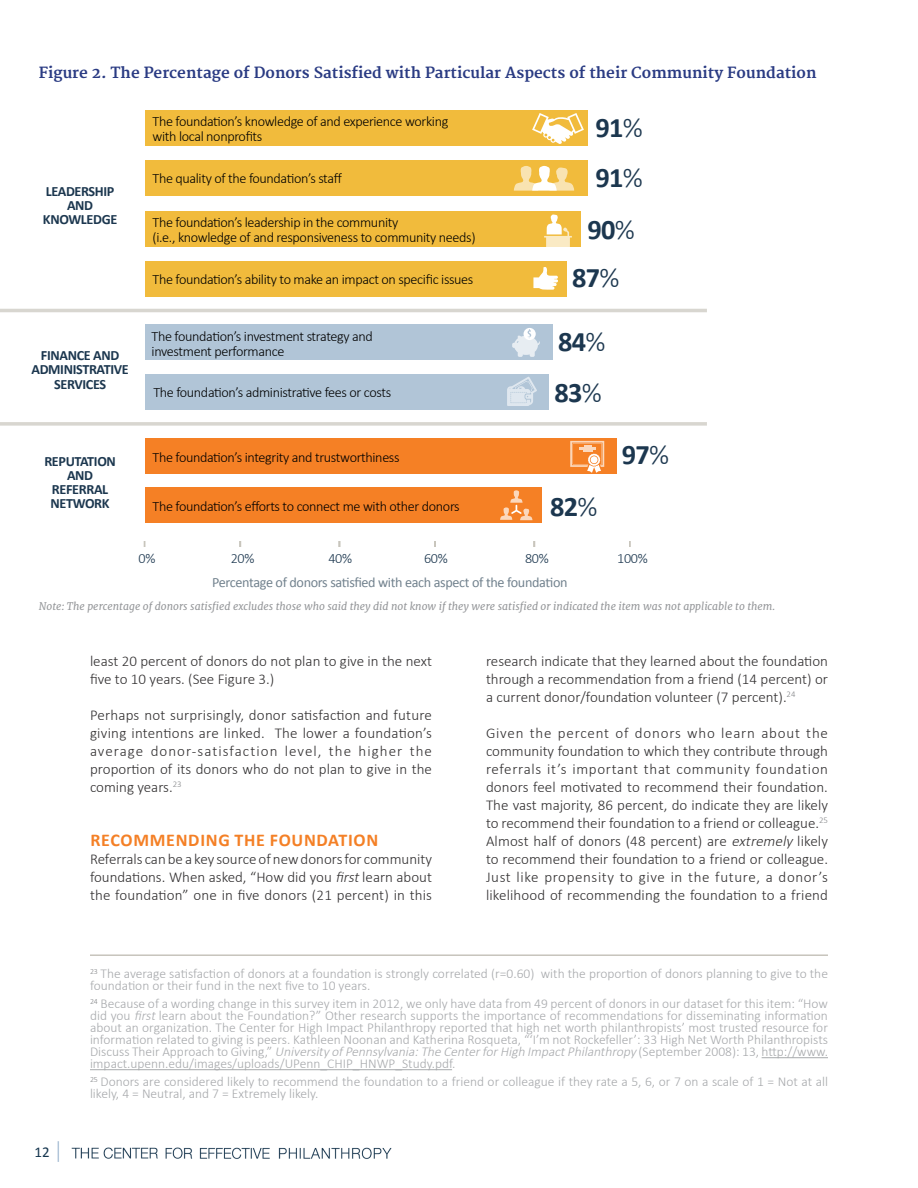
<style>
.page{position:relative;width:918px;height:1188px;background:#fff}
.page>*{position:absolute;margin:0;border:0;box-sizing:border-box;transform-origin:0 0}
.t1{font:700 28.35px "Calibri";letter-spacing:-.025em;color:#1c374f}
.H2{font:700 18px "Calibri";letter-spacing:.04em;color:#f48026}
.body{font:300 15px/18px "Calibri";color:#312f30;text-align:justify}
.table_header{font:700 15px "Merriweather";color:#2a3b83}
.t2{font:15px "Calibri";color:#16364f}
.t3{font:300 14.1px/14.1px "Calibri";letter-spacing:-.025em;color:#000}
.t4{font:700 14.1px/14.1px "Calibri";letter-spacing:-.025em;color:#1c374f;text-align:center}
.t5{font:14.1px "Calibri";letter-spacing:-.025em;color:#72828e}
.t6{font:300 14.1px "Calibri";letter-spacing:-.025em;color:#1c374f}
.footnote{font:300 13.5px/12px "Calibri";color:#a7a9ac}
.table_caption{font:italic 10.5px "Merriweather";color:#939598}
.s1{font-weight:300}
.s2{font-style:italic}
</style>
<div class="page">
<img style="left:71px;top:1147px;width:321px;height:12px">
<svg style="left:58px;top:1141px;width:1px;height:21px"></svg>
<div style="left:145px;top:325px;width:408px;height:35px;background:#b1c5d7"></div>
<div style="left:145px;top:374px;width:404px;height:36px;background:#b1c5d7"></div>
<div style="left:145px;top:110px;width:443px;height:36px;background:#f1bb3c"></div>
<div style="left:145px;top:211px;width:436px;height:36px;background:#f1bb3c"></div>
<div style="left:145px;top:261px;width:422px;height:35px;background:#f1bb3c"></div>
<div style="left:145px;top:160px;width:443px;height:35px;background:#f1bb3c"></div>
<div style="left:145px;top:438px;width:472px;height:35px;background:#f58025"></div>
<div style="left:145px;top:488px;width:397px;height:35px;background:#f58025"></div>
<div style="left:144px;top:537px;width:97px;height:16px;border:2px solid #c8c5bc"></div>
<div style="left:239px;top:537px;width:101px;height:16px;border:2px solid #c8c5bc"></div>
<div style="left:339px;top:537px;width:97px;height:16px;border:2px solid #c8c5bc"></div>
<div style="left:434px;top:537px;width:101px;height:16px;border:2px solid #c8c5bc"></div>
<div style="left:533px;top:537px;width:98px;height:16px;border:2px solid #c8c5bc"></div>
<div style="left:140px;top:548px;width:496px;height:14px;background:#fff"></div>
<div style="left:140px;top:535px;width:496px;height:6px;background:#fff"></div>
<hr style="left:0;top:309px;width:707px;height:3px;background:#c8c5bc">
<svg style="left:0;top:422px;width:707px;height:4px;background:#dcdad5"></svg>
<svg style="left:544px;top:214px;width:28px;height:33px"></svg>
<svg style="left:500px;top:490px;width:32px;height:30px"></svg>
<svg style="left:532px;top:113px;width:52px;height:31px"></svg>
<svg style="left:512px;top:328px;width:28px;height:29px"></svg>
<svg style="left:533px;top:267px;width:25px;height:23px"></svg>
<svg style="left:514px;top:166px;width:60px;height:25px"></svg>
<svg style="left:507px;top:377px;width:30px;height:29px"></svg>
<svg style="left:570px;top:441px;width:34px;height:32px"></svg>
<hr style="left:762px;top:1057px;width:66px;height:1px;background:#a7a9ac">
<hr style="left:90px;top:1069px;width:362px;height:1px;background:#a7a9ac">
<hr style="left:90px;top:954px;width:738px;height:2px;background:#c7c4bc">
<p class="table_header" style="left:39px;top:64px;width:779px">Figure 2. The Percentage of Donors Satisfied with Particular Aspects of their Community Foundation</p>
<p class="t4" style="left:43px;top:184px;width:76px">LEADERSHIP<br>AND<br>KNOWLEDGE</p>
<p class="t3" style="left:153px;top:114px;width:297px">The foundation’s knowledge of and experience working with local nonprofits</p>
<p class="t3" style="left:153px;top:171px;width:191px">The quality of the foundation’s staff</p>
<p class="t3" style="left:153px;top:215px;width:325px">The foundation’s leadership in the community<br>(i.e., knowledge of and responsiveness to community needs)</p>
<p class="t3" style="left:153px;top:272px;width:322px">The foundation’s ability to make an impact on specific issues</p>
<p class="t1" style="left:595px;top:110px;width:49px">91<span class="s1">%</span></p>
<p class="t1" style="left:595px;top:159px;width:49px">91<span class="s1">%</span></p>
<p class="t1" style="left:587px;top:211px;width:49px">90<span class="s1">%</span></p>
<p class="t1" style="left:572px;top:260px;width:49px">87<span class="s1">%</span></p>
<p class="t4" style="left:31px;top:349px;width:99px">FINANCE AND<br>ADMINISTRATIVE<br>SERVICES</p>
<p class="t3" style="left:152px;top:329px;width:223px">The foundation’s investment strategy and investment performance</p>
<p class="t3" style="left:153px;top:384px;width:239px">The foundation’s administrative fees or costs</p>
<p class="t1" style="left:558px;top:323px;width:49px">84<span class="s1">%</span></p>
<p class="t1" style="left:554px;top:375px;width:49px">83<span class="s1">%</span></p>
<p class="t4" style="left:44px;top:454px;width:73px">REPUTATION<br>AND<br>REFERRAL<br>NETWORK</p>
<p class="t3" style="left:153px;top:449px;width:249px">The foundation’s integrity and trustworthiness</p>
<p class="t3" style="left:153px;top:498px;width:309px">The foundation’s efforts to connect me with other donors</p>
<p class="t1" style="left:550px;top:488px;width:49px">82<span class="s1">%</span></p>
<p class="t1" style="left:622px;top:437px;width:49px">97<span class="s1">%</span></p>
<p class="t6" style="left:139px;top:550px;width:18px">0%</p>
<p class="t6" style="left:231px;top:550px;width:25px">20%</p>
<p class="t6" style="left:328px;top:550px;width:25px">40%</p>
<p class="t6" style="left:424px;top:550px;width:25px">60%</p>
<p class="t6" style="left:525px;top:550px;width:25px">80%</p>
<p class="t6" style="left:617px;top:550px;width:32px">100%</p>
<p class="t5" style="left:212px;top:573px;width:357px">Percentage of donors satisfied with each aspect of the foundation</p>
<p class="table_caption" style="left:39px;top:600px;width:738px">Note: The percentage of donors satisfied excludes those who said they did not know if they were satisfied or indicated the item was not applicable to them.</p>
<p class="body" style="left:90px;top:651px;width:344px">least 20 percent of donors do not plan to give in the next five to 10 years. (See Figure 3.)</p>
<p class="body" style="left:90px;top:705px;width:344px">Perhaps not surprisingly, donor satisfaction and future giving intentions are linked. The lower a foundation’s average donor-satisfaction level, the higher the proportion of its donors who do not plan to give in the coming years.<sup>23</sup></p>
<p class="H2" style="left:90px;top:829px;width:289px">RECOMMENDING THE FOUNDATION</p>
<p class="body" style="left:90px;top:849px;width:344px">Referrals can be a key source of new donors for community foundations. When asked, “How did you <span class="s2">first</span>learn about the foundation” one in five donors (21 percent) in this</p>
<p class="body" style="left:486px;top:651px;width:344px">research indicate that they learned about the foundation through a recommendation from a friend (14 percent) or a current donor/foundation volunteer (7 percent).<sup>24</sup></p>
<p class="body" style="left:486px;top:723px;width:344px">Given the percent of donors who learn about the community foundation to which they contribute through referrals it’s important that community foundation donors feel motivated to recommend their foundation.<br>The vast majority, 86 percent, do indicate they are likely to recommend their foundation to a friend or colleague.<sup>25<br></sup>Almost half of donors (48 percent) are <span class="s2">extremely</span> likely to recommend their foundation to a friend or colleague.<br>Just like propensity to give in the future, a donor’s likelihood of recommending the foundation to a friend</p>
<p class="t2" style="left:34px;top:1142px;width:17px">12</p>
<p class="footnote" style="left:90px;top:967px;width:740px"><sup>23</sup> The average satisfaction of donors at a foundation is strongly correlated (r=0.60) with the proportion of donors planning to give to the foundation or their fund in the next five to 10 years.</p>
<p class="footnote" style="left:90px;top:997px;width:740px;text-align:justify"><sup>24</sup> Because of a wording change in this survey item in 2012, we only have data from 49 percent of donors in our dataset for this item: “How did you <span class="s2">first</span>learn about the Foundation?” Other research supports the importance of recommendations for disseminating information about an organization. The Center for High Impact Philanthropy reported that high net worth philanthropists’ most trusted resource for information related to giving is peers. Kathleen Noonan and Katherina Rosqueta, “‘I’m not Rockefeller’: 33 High Net Worth Philanthropists Discuss Their Approach to Giving,” <span class="s2">University ofPennsylvania:The CenterforHigh ImpactPhilanthropy</span> (September 2008): 13, http://www. impact.upenn.edu/images/uploads/UPenn_CHIP_HNWP_Study.pdf.</p>
<p class="footnote" style="left:90px;top:1075px;width:740px"><sup>25</sup> Donors are considered likely to recommend the foundation to a friend or colleague if they rate a 5, 6, or 7 on a scale of 1 = Not at all likely, 4 = Neutral, and 7 = Extremely likely.</p>
</div>
